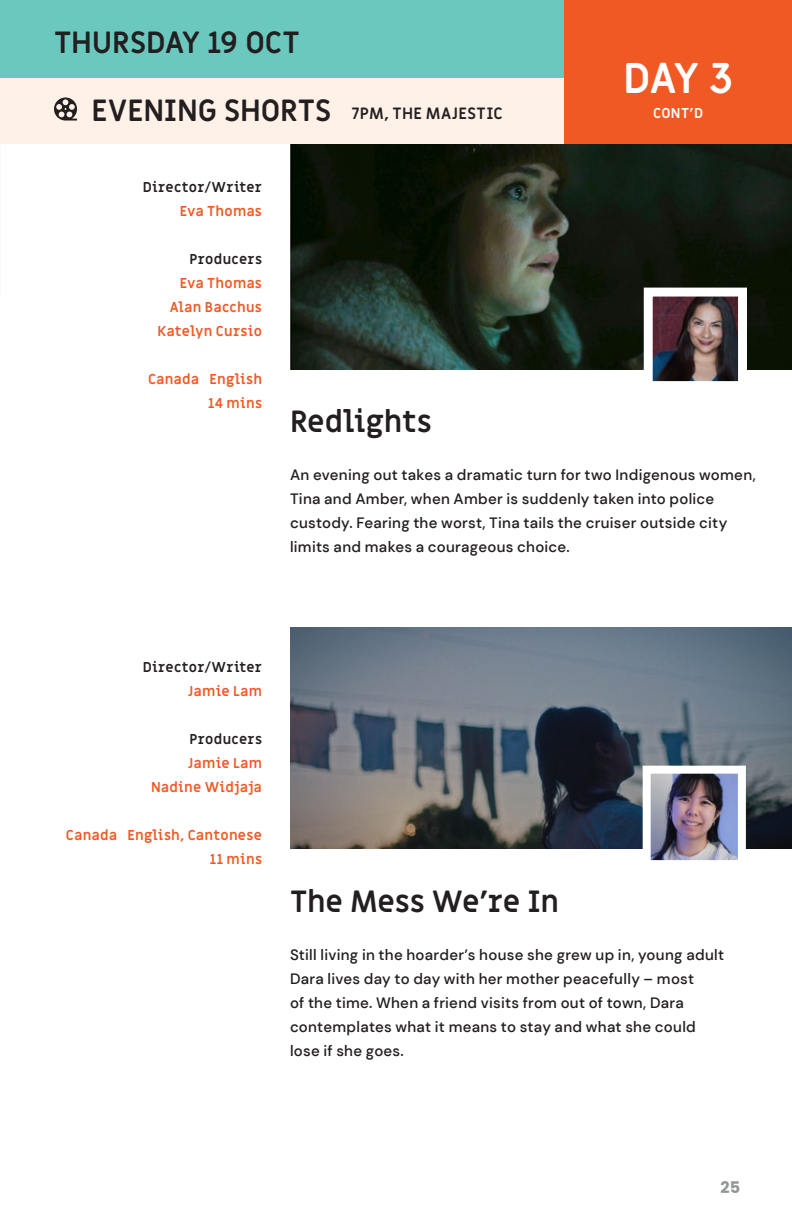
<style>
.page{position:relative;width:792px;height:1224px;background:#fff}
.page>*{position:absolute;margin:0;border:0;box-sizing:border-box;transform-origin:0 0}
.t1{font:700 42px "Miriam Libre";color:#fff}
.t2{font:700 30px "Miriam Libre";letter-spacing:-.01em;color:#231f20}
.t3{font:700 16px "Miriam Libre";letter-spacing:.02em;color:#231f20}
.t4{font:700 16px "Poppins";color:#939598}
.t5{font:500 15px/24px "DM Sans";letter-spacing:.02em;color:#231f20}
.t6{font:700 14px/24px "Miriam Libre";letter-spacing:.02em;color:#f15924;text-align:right}
.t7{font:700 14px/24px "Miriam Libre";letter-spacing:.02em;color:#231f20;text-align:right}
.t8{font:700 14px "Miriam Libre";color:#fff}
.s1{color:#f15924}
.s2{color:#231f20}
</style>
<div class="page">
<div style="left:0;top:78px;width:564px;height:66px;background:#fef1e8"></div>
<div style="left:0;top:0;width:792px;height:78px;background:#6bc8be"></div>
<div style="left:564px;top:0;width:228px;height:144px;background:#f15924"></div>
<svg style="left:54px;top:97px;width:23px;height:24px"></svg>
<img style="left:290px;top:144px;width:502px;height:226px">
<img style="left:290px;top:628px;width:502px;height:221px">
<img style="left:639px;top:762px;width:111px;height:99px">
<svg style="left:639px;top:283px;width:112px;height:99px"></svg>
<p class="t2" style="left:54px;top:23px;width:248px">THURSDAY 19 OCT</p>
<p class="t2" style="left:92px;top:91px;width:242px">EVENING SHORTS</p>
<p class="t3" style="left:352px;top:103px;width:153px">7PM, THE MAJESTIC</p>
<p class="t1" style="left:623px;top:52px;width:111px">DAY 3</p>
<p class="t8" style="left:653px;top:104px;width:52px">CONT'D</p>
<p class="t7" style="left:143px;top:176px;width:121px">Director/Writer<br><span class="s1">Eva Thomas</span></p>
<p class="t6" style="left:157px;top:248px;width:106px"><span class="s2">Producers<br></span>Eva Thomas<br>Alan Bacchus<br>Katelyn Cursio</p>
<p class="t6" style="left:148px;top:368px;width:115px">Canada English<br>14 mins</p>
<p class="t2" style="left:290px;top:403px;width:143px">Redlights</p>
<p class="t5" style="left:290px;top:463px;width:467px">An evening out takes a dramatic turn for two Indigenous women, Tina and Amber, when Amber is suddenly taken into police custody. Fearing the worst, Tina tails the cruiser outside city limits and makes a courageous choice.</p>
<p class="t7" style="left:143px;top:656px;width:121px">Director/Writer<br><span class="s1">Jamie Lam</span></p>
<p class="t6" style="left:151px;top:728px;width:113px"><span class="s2">Producers<br></span>Jamie Lam<br>Nadine Widjaja</p>
<p class="t6" style="left:66px;top:824px;width:198px">Canada English, Cantonese</p>
<p class="t6" style="left:210px;top:848px;width:54px">11 mins</p>
<p class="t2" style="left:290px;top:883px;width:270px">The Mess We're In</p>
<p class="t5" style="left:290px;top:943px;width:436px">Still living in the hoarder’s house she grew up in, young adult Dara lives day to day with her mother peacefully – most<br>of the time. When a friend visits from out of town, Dara contemplates what it means to stay and what she could lose if she goes.</p>
<p class="t4" style="left:721px;top:1178px;width:21px">25</p>
</div>
